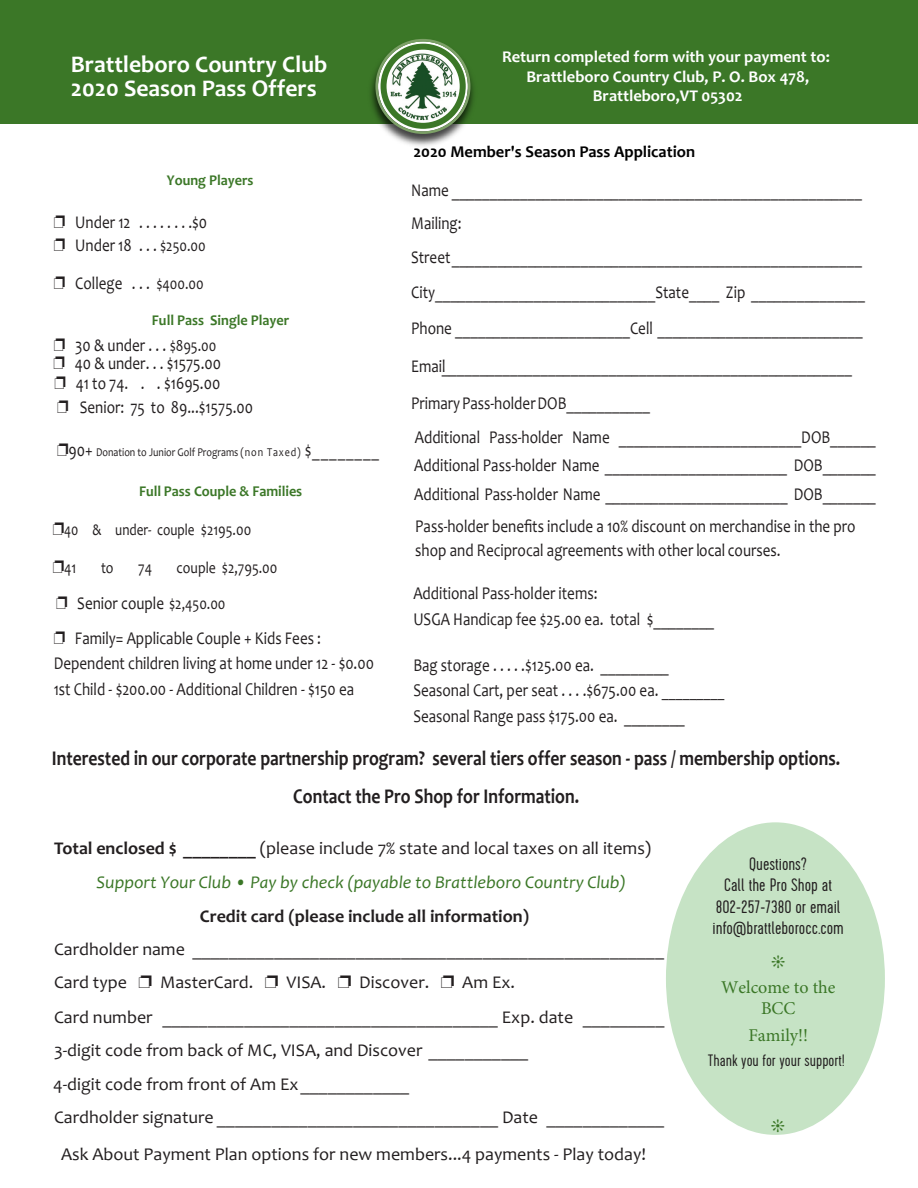
<style>
.page{position:relative;width:918px;height:1188px;background:#fff}
.page>*{position:absolute;margin:0;border:0;box-sizing:border-box;transform-origin:0 0}
.t1{font:700 24px/24.3px "Candara";color:#fff}
.t2{font:700 21px/38.4px "Candara";color:#221e1f;scale:.84 1}
.t3{font:18px/25.5px "Candara";color:#231f20;scale:.84 1}
.t4{font:18px/33.8px "Candara";color:#231f20}
.t5{font:18px/28.8px "Candara";color:#221e1f;text-align:justify;scale:.84 1}
.t6{font:italic 18px/33.6px "Candara";color:#3b7727}
.t7{font:300 18px/21.3px "Cervo";color:#231f20;text-align:center}
.t8{font:18px "Candara";color:#221e1f}
.t9{font:700 18px "Candara";color:#231f20}
.t10{font:18px/21.6px "Minion Pro";color:#3b7727;text-align:center}
.t11{font:700 16.5px/19.4px "Candara";color:#fff;text-align:center}
.t12{font:700 16.5px "Candara";color:#000}
.t13{font:16.5px "Candara";color:#231f20;scale:.8 1}
.t14{font:300 16.5px "Cervo";color:#231f20}
.t15{font:16.5px "Candara";color:#231f20;scale:.84 1}
.t16{font:700 15px "Candara";color:#3b7727;scale:.95 1}
.t17{font:12px "Candara";color:#231f20;scale:.84 1}
.s1{font-size:16.5px}
.s2{font-size:18px}
.s3{font-weight:700;font-style:normal;color:#231f20}
.s4{font-style:normal;color:#231f20}
</style>
<div class="page">
<div style="left:666px;top:822px;width:219px;height:313px;background:#c6e3c5;border-radius:50%"></div>
<div style="left:0;top:0;width:918px;height:123px;background:#3b7727"></div>
<img style="left:365px;top:74px;width:116px;height:72px">
<svg style="left:375px;top:39px;width:95px;height:95px"></svg>
<h1 class="t1" style="left:71px;top:52px;width:258px">Brattleboro Country Club<br>2020 Season Pass Offers</h1>
<p class="t16" style="left:167px;top:171px;width:93px">Young Players</p>
<p class="t3" style="left:75px;top:210px;width:159px;line-height:23.1px">Under 12 . . . . . . . .$0<br>Under 18 . . . <span class="s1">$250.00</span></p>
<p class="t3" style="left:75px;top:270px;width:154px">College . . . <span class="s1">$400.00</span></p>
<p class="t16" style="left:152px;top:311px;width:146px">Full Pass Single Player</p>
<p class="t3" style="left:75px;top:336px;width:175px;line-height:18.3px">30 &amp; under . . . <span class="s1">$895.00<br></span>40 &amp; under. . . $1575.00</p>
<p class="t3" style="left:76px;top:371px;width:213px;line-height:23.4px">41 to 74. . . $1695.00<br>Senior: 75 to 89...$1575.00</p>
<p class="t17" style="left:69px;top:445px;width:371px"><span class="s2">90+</span> Donation to Junior Golf Programs (non Taxed) <span class="s2">$________</span></p>
<p class="t16" style="left:139px;top:483px;width:173px">Full Pass Couple &amp; Families</p>
<p class="t13" style="left:64px;top:520px;width:235px">40 &amp; under- couple $2195.00</p>
<p class="t15" style="left:64px;top:558px;width:16px">41</p>
<p class="t15" style="left:101px;top:558px;width:17px">to</p>
<p class="t15" style="left:138px;top:558px;width:18px">74</p>
<p class="t15" style="left:177px;top:558px;width:121px">couple $2,795.00</p>
<p class="t3" style="left:75px;top:586px;width:294px;line-height:34.3px">Senior couple <span class="s1">$2,450.00<br></span>Family= Applicable Couple + Kids Fees :</p>
<p class="t3" style="left:54px;top:650px;width:383px">Dependent children living at home under 12 - $0.00<br>1st Child - $200.00 - Additional Children - $150 ea</p>
<p class="t11" style="left:502px;top:47px;width:329px">Return completed form with your payment to:<br>Brattleboro Country Club, P. O. Box 478,<br>Brattleboro,VT 05302</p>
<p class="t12" style="left:413px;top:141px;width:283px">2020 Member's Season Pass Application</p>
<p class="t3" style="left:411px;top:172px;width:542px;line-height:34px">Name ______________________________________________________ Mailing:<br>Street______________________________________________________ City_____________________________State____ Zip _______________</p>
<p class="t3" style="left:411px;top:310px;width:539px;line-height:37px">Phone _______________________Cell ___________________________<br>Email______________________________________________________<br>Primary Pass-holder DOB___________</p>
<p class="t5" style="left:414px;top:422px;width:551px">Additional Pass-holder Name ________________________DOB______ Additional Pass-holder Name ________________________ DOB_______ Additional Pass-holder Name ________________________ DOB_______</p>
<p class="t3" style="left:415px;top:514px;width:526px;line-height:23.9px">Pass-holder benefits include a 10% discount on merchandise in the pro shop and Reciprocal agreements with other local courses.</p>
<p class="t3" style="left:413px;top:580px;width:360px">Additional Pass-holder items:<br>USGA Handicap fee $25.00 ea. total $________</p>
<p class="t3" style="left:413px;top:652px;width:372px">Bag storage . . . . .$125.00 ea. _________<br>Seasonal Cart, per seat . . . .$675.00 ea. <span class="s1">_________<br></span>Seasonal Range pass $175.00 ea. ________</p>
<p class="t2" style="left:293px;top:738px;width:653px;text-indent:-241px">Interested in our corporate partnership program? several tiers offer season - pass / membership options.<br>Contact the Pro Shop for Information.</p>
<p class="t6" style="left:96px;top:831px;width:556px;text-indent:-42px"><span class="s3">Total enclosed $ ________</span> <span class="s4">(please include 7% state and local taxes on all items)<br></span>Support Your Club • Pay by check (payable to Brattleboro Country Club)</p>
<p class="t9" style="left:200px;top:905px;width:331px">Credit card (please include all information)</p>
<p class="t4" style="left:54px;top:932px;width:612px">Cardholder name ____________________________________________________<br>Card type</p>
<p class="t4" style="left:160px;top:965px;width:95px">MasterCard.</p>
<p class="t4" style="left:286px;top:965px;width:41px">VISA.</p>
<p class="t4" style="left:359px;top:965px;width:72px">Discover.</p>
<p class="t4" style="left:53px;top:965px;width:613px;text-indent:409px">Am Ex.<br>Card number _____________________________________ Exp. date _________ 3-digit code from back of MC, VISA, and Discover ___________<br>4-digit code from front of Am Ex____________<br>Cardholder signature _______________________________ Date _____________</p>
<p class="t8" style="left:61px;top:1142px;width:586px">Ask About Payment Plan options for new members...4 payments - Play today!</p>
<p class="t7" style="left:713px;top:855px;width:133px">Questions?<br>Call the Pro Shop at<br>802-257-7380 or email info@brattleborocc.com</p>
<p class="t10" style="left:721px;top:976px;width:116px">Welcome to the<br>BCC</p>
<p class="t10" style="left:748px;top:1025px;width:61px">Family!!</p>
<p class="t14" style="left:708px;top:1055px;width:138px">Thank you for your support!</p>
</div>
